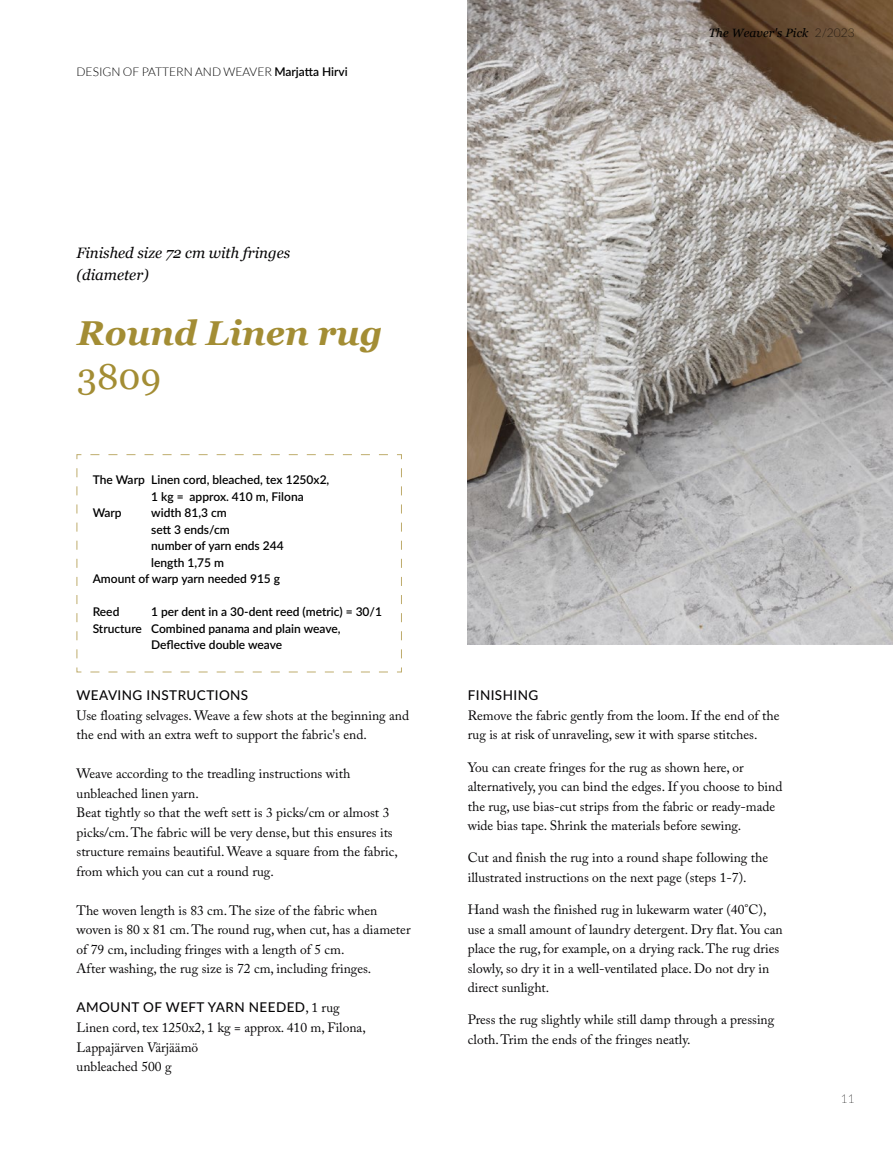
<style>
.page{position:relative;width:893px;height:1149px;background:#fff}
.page>*{position:absolute;margin:0;border:0;box-sizing:border-box;transform-origin:0 0}
.t1{font:36px "Georgia";color:#a38d34}
.t2{font:italic 700 34.5px "Georgia";color:#a38d34}
.t3{font:italic 15px/21px "Georgia";color:#050405}
.t4{font:13.5px/19.5px "Adobe Caslon Pro";color:#050405}
.t5{font:500 13.5px "Lato";letter-spacing:.03em;color:#050405}
.t6{font:600 12px "Lato";color:#000}
.t7{font:300 12px "Lato";color:#000}
.t8{font:italic 12px "Georgia";letter-spacing:.01em;color:#000}
.t9{font:100 12px "Lato";color:#000}
.s1{font-weight:600}
.s2{font-family:"Lato";font-weight:100;font-style:normal}
.s3{font-family:"Adobe Caslon Pro";font-weight:400}
</style>
<div class="page">
<img style="left:468px;top:0;width:425px;height:644px">
<svg style="left:76px;top:454px;width:326px;height:218px"></svg>
<p class="t7" style="left:77px;top:65px;width:273px">DESIGN OF PATTERN AND WEAVER <span class="s1">Marjatta Hirvi</span></p>
<p class="t8" style="left:709px;top:26px;width:147px">The Weaver's Pick <span class="s2">2/2023</span></p>
<p class="t3" style="left:77px;top:243px;width:215px">Finished size 72 cm with fringes (diameter)</p>
<h2 class="t2" style="left:77px;top:311px;width:306px">Round Linen rug</h2>
<h1 class="t1" style="left:77px;top:354px;width:85px">3809</h1>
<p class="t6" style="left:93px;top:471px;width:238px">The Warp Linen cord, bleached, tex 1250x2,</p>
<p class="t6" style="left:151px;top:487px;width:154px">1 kg = approx. 410 m, Filona</p>
<p class="t6" style="left:93px;top:504px;width:31px">Warp</p>
<p class="t6" style="left:151px;top:504px;width:77px">width 81,3 cm</p>
<p class="t6" style="left:151px;top:520px;width:80px">sett 3 ends/cm</p>
<p class="t6" style="left:151px;top:537px;width:134px">number of yarn ends 244</p>
<p class="t6" style="left:151px;top:553px;width:74px">length 1,75 m</p>
<p class="t6" style="left:93px;top:570px;width:189px">Amount of warp yarn needed 915 g</p>
<p class="t6" style="left:93px;top:603px;width:28px">Reed</p>
<p class="t6" style="left:151px;top:603px;width:232px">1 per dent in a 30-dent reed (metric) = 30/1</p>
<p class="t6" style="left:93px;top:619px;width:249px">Structure Combined panama and plain weave,</p>
<p class="t6" style="left:151px;top:636px;width:133px">Deflective double weave</p>
<p class="t5" style="left:77px;top:685px;width:173px">WEAVING INSTRUCTIONS</p>
<p class="t4" style="left:77px;top:705px;width:334px">Use floating selvages. Weave a few shots at the beginning and the end with an extra weft to support the fabric's end.</p>
<p class="t4" style="left:77px;top:763px;width:323px">Weave according to the treadling instructions with unbleached linen yarn.<br>Beat tightly so that the weft sett is 3 picks/cm or almost 3 picks/cm. The fabric will be very dense, but this ensures its structure remains beautiful. Weave a square from the fabric, from which you can cut a round rug.</p>
<p class="t4" style="left:77px;top:900px;width:336px">The woven length is 83 cm. The size of the fabric when woven is 80 x 81 cm. The round rug, when cut, has a diameter of 79 cm, including fringes with a length of 5 cm.<br>After washing, the rug size is 72 cm, including fringes.</p>
<p class="t5" style="left:77px;top:997px;width:265px">AMOUNT OF WEFT YARN NEEDED<span class="s3">, 1 rug</span></p>
<p class="t4" style="left:77px;top:1017px;width:291px">Linen cord, tex 1250x2, 1 kg = approx. 410 m, Filona,<br>Lappajärven Värjäämö<br>unbleached 500 g</p>
<p class="t5" style="left:468px;top:685px;width:72px">FINISHING</p>
<p class="t4" style="left:468px;top:705px;width:313px">Remove the fabric gently from the loom. If the end of the rug is at risk of unraveling, sew it with sparse stitches.</p>
<p class="t4" style="left:468px;top:757px;width:316px">You can create fringes for the rug as shown here, or alternatively, you can bind the edges. If you choose to bind the rug, use bias-cut strips from the fabric or ready-made wide bias tape. Shrink the materials before sewing.</p>
<p class="t4" style="left:468px;top:847px;width:302px">Cut and finish the rug into a round shape following the illustrated instructions on the next page (steps 1-7).</p>
<p class="t4" style="left:468px;top:899px;width:316px">Hand wash the finished rug in lukewarm water (40°C), use a small amount of laundry detergent. Dry flat. You can place the rug, for example, on a drying rack. The rug dries slowly, so dry it in a well-ventilated place. Do not dry in direct sunlight.</p>
<p class="t4" style="left:468px;top:1009px;width:308px">Press the rug slightly while still damp through a pressing cloth. Trim the ends of the fringes neatly.</p>
<p class="t9" style="left:841px;top:1090px;width:15px">11</p>
</div>
